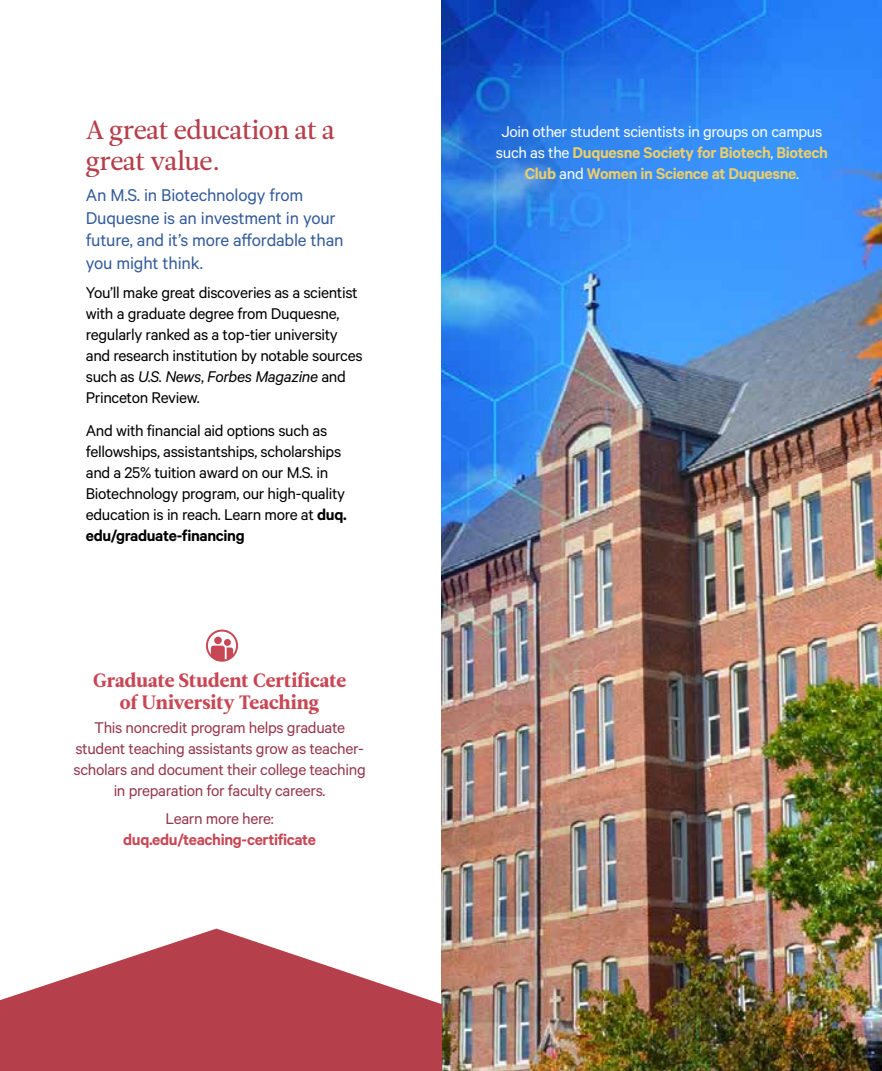
<style>
.page{position:relative;width:882px;height:1071px;background:#fff}
.page>*{position:absolute;margin:0;border:0;box-sizing:border-box;transform-origin:0 0}
.t1{font:26.25px/31.5px "Leitura News Roman 2";letter-spacing:-.02em;color:#b53f4a}
.t2{font:19.43px/21.7px "Leitura News Roman 4";color:#c84755;text-align:center}
.t3{font:19.25px/22.8px "Calibre";letter-spacing:-.01em;color:#345c99}
.t4{font:17.5px/21px "Calibre";letter-spacing:-.02em;color:#000}
.t5{font:17.5px/21px "Calibre";letter-spacing:-.02em;color:#95374c;text-align:center}
.t6{font:600 17.5px/21px "Calibre";letter-spacing:-.02em;color:#edce68;text-align:center}
.t7{font:600 17.5px "Calibre";letter-spacing:-.02em;color:#c84755}
.s1{font-style:italic}
.s2{font-weight:600}
.s3{font-weight:400;color:#fff}
</style>
<div class="page">
<img style="left:441px;top:0;width:441px;height:1071px">
<div style="left:206px;top:630px;width:32px;height:32px;border:2px solid #c84755;border-radius:50%"></div>
<svg style="left:211px;top:646px;width:22px;height:15px"></svg>
<div style="left:214px;top:637px;width:8px;height:7px;background:#c84755;border-radius:50%"></div>
<div style="left:224px;top:639px;width:7px;height:7px;background:#c84755;border-radius:50%"></div>
<svg style="left:0;top:929px;width:442px;height:142px;fill:#b53f4a"></svg>
<h1 class="t1" style="left:86px;top:114px;width:251px">A great education at a great value.</h1>
<p class="t3" style="left:86px;top:183px;width:259px">An M.S. in Biotechnology from<br>Duquesne is an investment in your future, and it’s more affordable than you might think.</p>
<p class="t4" style="left:86px;top:281px;width:278px">You’ll make great discoveries as a scientist with a graduate degree from Duquesne, regularly ranked as a top-tier university and research institution by notable sources such as <span class="s1">U.S. News</span>, <span class="s1">Forbes Magazine</span> and Princeton Review.</p>
<p class="t4" style="left:86px;top:420px;width:262px">And with financial aid options such as fellowships, assistantships, scholarships and a 25% tuition award on our M.S. in Biotechnology program, our high-quality education is in reach. Learn more at <span class="s2">duq. edu/graduate-financing</span></p>
<p class="t2" style="left:93px;top:670px;width:254px">Graduate Student Certificate of University Teaching</p>
<p class="t5" style="left:74px;top:717px;width:294px">This noncredit program helps graduate student teaching assistants grow as teacher&shy;scholars and document their college teaching in preparation for faculty careers.</p>
<p class="t5" style="left:165px;top:808px;width:110px">Learn more here:</p>
<p class="t7" style="left:123px;top:829px;width:194px">duq.edu/teaching-certificate</p>
<p class="t6" style="left:496px;top:121px;width:333px"><span class="s3">Join other student scientists in groups on campus such as the</span> Duquesne Society for Biotech<span class="s3">,</span> Biotech<br>Club <span class="s3">and</span> Women in Science at Duquesne<span class="s3">.</span></p>
</div>
